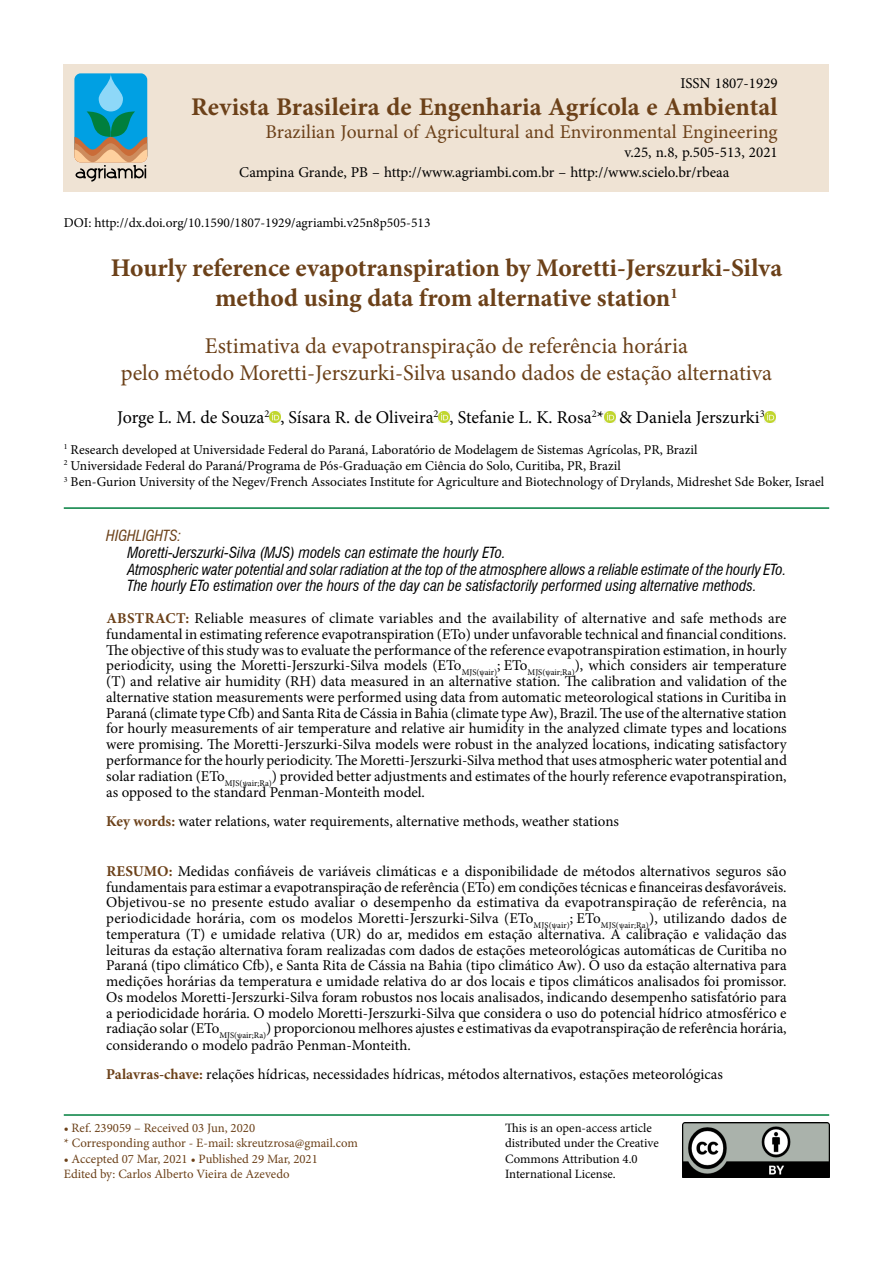
<style>
.page{position:relative;width:893px;height:1263px;background:#fff}
.page>*{position:absolute;margin:0;border:0;box-sizing:border-box;transform-origin:0 0}
.t1{font:700 25.5px/30.6px "Minion Pro";letter-spacing:-.005em;color:#6c4119;text-align:center}
.t2{font:22.5px/27px "Minion Pro";color:#6c4119;text-align:center}
.t3{font:19.5px "Minion Pro";color:#6c4119}
.t4{font:18px "Minion Pro";letter-spacing:-.005em;color:#000}
.t5{font:15px/15.8px "Minion Pro";letter-spacing:-.005em;color:#000;text-align:justify}
.t6{font:italic condensed 15px/16.5px "Swiss 721 BT";color:#000}
.t7{font:italic condensed 15px "Swiss 721 BT";color:#6c4119}
.t8{font:13.5px/16.2px "Minion Pro";color:#000}
.t9{font:12.75px/15.3px "Minion Pro";color:#6c4119}
.t10{font:12.75px/15.3px "Minion Pro";letter-spacing:-.005em;color:#000}
.s1{font-weight:700;color:#6c4119}
</style>
<div class="page">
<div style="left:64px;top:64px;width:765px;height:127px;background:#efe3d4"></div>
<img style="left:682px;top:1123px;width:147px;height:55px">
<svg style="left:74px;top:73px;width:73px;height:109px;background:#53a2b4"></svg>
<hr style="left:64px;top:1114px;width:765px;height:2px;background:#007f3e">
<svg style="left:269px;top:412px;width:11px;height:11px"></svg>
<svg style="left:439px;top:412px;width:11px;height:11px"></svg>
<svg style="left:604px;top:412px;width:11px;height:11px"></svg>
<svg style="left:765px;top:412px;width:11px;height:11px"></svg>
<hr style="left:64px;top:507px;width:765px;height:2px;background:#007f3e">
<p class="t5" style="left:680px;top:76px;width:99px">ISSN 1807-1929</p>
<h1 class="t1" style="left:191px;top:91px;width:588px">Revista Brasileira de Engenharia Agrícola e Ambiental</h1>
<h3 class="t3" style="left:265px;top:119px;width:514px">Brazilian Journal of Agricultural and Environmental Engineering</h3>
<p class="t5" style="left:624px;top:145px;width:155px">v.25, n.8, p.505-513, 2021</p>
<p class="t5" style="left:239px;top:164px;width:492px">Campina Grande, PB – http://www.agriambi.com.br – http://www.scielo.br/rbeaa</p>
<p class="t8" style="left:64px;top:215px;width:368px">DOI: http://dx.doi.org/10.1590/1807-1929/agriambi.v25n8p505-513</p>
<h1 class="t1" style="left:111px;top:252px;width:673px">Hourly reference evapotranspiration by Moretti-Jerszurki-Silva method using data from alternative station<sup>1</sup></h1>
<h2 class="t2" style="left:121px;top:332px;width:653px">Estimativa da evapotranspiração de referência horária<br>pelo método Moretti-Jerszurki-Silva usando dados de estação alternativa</h2>
<p class="t4" style="left:117px;top:405px;width:649px">Jorge L. M. de Souza<sup>2</sup> , Sísara R. de Oliveira<sup>2</sup> , Stefanie L. K. Rosa<sup>2</sup>* &amp; Daniela Jerszurki<sup>3</sup></p>
<p class="t8" style="left:64px;top:441px;width:762px"><sup>1</sup> Research developed at Universidade Federal do Paraná, Laboratório de Modelagem de Sistemas Agrícolas, PR, Brazil<br><sup>2</sup> Universidade Federal do Paraná/Programa de Pós-Graduação em Ciência do Solo, Curitiba, PR, Brazil<br><sup>3</sup> Ben-Gurion University of the Negev/French Associates Institute for Agriculture and Biotechnology of Drylands, Midreshet Sde Boker, Israel</p>
<p class="t7" style="left:106px;top:527px;width:76px">HIGHLIGHTS:</p>
<p class="t6" style="left:128px;top:544px;width:660px">Moretti-Jerszurki-Silva (MJS) models can estimate the hourly ETo.<br>Atmospheric water potential and solar radiation at the top of the atmosphere allows a reliable estimate of the hourly ETo.<br>The hourly ETo estimation over the hours of the day can be satisfactorily performed using alternative methods.</p>
<p class="t5" style="left:106px;top:611px;width:682px"><span class="s1">ABSTRACT:</span> Reliable measures of climate variables and the availability of alternative and safe methods are fundamental in estimating reference evapotranspiration (ETo) under unfavorable technical and financial conditions.<br>The objective of this study was to evaluate the performance of the reference evapotranspiration estimation, in hourly periodicity, using the Moretti-Jerszurki-Silva models (ETo<sub>MJS(ψair)</sub>; ETo<sub>MJS(ψair;Ra)</sub>), which considers air temperature (T) and relative air humidity (RH) data measured in an alternative station. The calibration and validation of the alternative station measurements were performed using data from automatic meteorological stations in Curitiba in Paraná (climate type Cfb) and Santa Rita de Cássia in Bahia (climate type Aw), Brazil. The use of the alternative station for hourly measurements of air temperature and relative air humidity in the analyzed climate types and locations were promising. The Moretti-Jerszurki-Silva models were robust in the analyzed locations, indicating satisfactory performance for the hourly periodicity. The Moretti-Jerszurki-Silva method that uses atmospheric water potential and solar radiation (ETo<sub>MJS(ψair;Ra)</sub>) provided better adjustments and estimates of the hourly reference evapotranspiration, as opposed to the standard Penman-Monteith model.</p>
<p class="t5" style="left:106px;top:814px;width:514px"><span class="s1">Key words:</span> water relations, water requirements, alternative methods, weather stations</p>
<p class="t5" style="left:106px;top:863px;width:682px"><span class="s1">RESUMO:</span> Medidas confiáveis de variáveis climáticas e a disponibilidade de métodos alternativos seguros são fundamentais para estimar a evapotranspiração de referência (ETo) em condições técnicas e financeiras desfavoráveis.<br>Objetivou-se no presente estudo avaliar o desempenho da estimativa da evapotranspiração de referência, na periodicidade horária, com os modelos Moretti-Jerszurki-Silva (ETo<sub>MJS(ψair)</sub>; ETo<sub>MJS(ψair;Ra)</sub>), utilizando dados de temperatura (T) e umidade relativa (UR) do ar, medidos em estação alternativa. A calibração e validação das leituras da estação alternativa foram realizadas com dados de estações meteorológicas automáticas de Curitiba no Paraná (tipo climático Cfb), e Santa Rita de Cássia na Bahia (tipo climático Aw). O uso da estação alternativa para medições horárias da temperatura e umidade relativa do ar dos locais e tipos climáticos analisados foi promissor.<br>Os modelos Moretti-Jerszurki-Silva foram robustos nos locais analisados, indicando desempenho satisfatório para a periodicidade horária. O modelo Moretti-Jerszurki-Silva que considera o uso do potencial hídrico atmosférico e radiação solar (ETo<sub>MJS(ψair;Ra)</sub>) proporcionou melhores ajustes e estimativas da evapotranspiração de referência horária, considerando o modelo padrão Penman-Monteith.</p>
<p class="t5" style="left:106px;top:1067px;width:618px"><span class="s1">Palavras-chave:</span> relações hídricas, necessidades hídricas, métodos alternativos, estações meteorológicas</p>
<p class="t9" style="left:64px;top:1120px;width:296px">• Ref. 239059 – Received 03 Jun, 2020<br>* Corresponding author - E-mail: skreutzrosa@gmail.com</p>
<p class="t9" style="left:64px;top:1151px;width:256px">• Accepted 07 Mar, 2021 • Published 29 Mar, 2021<br>Edited by: Carlos Alberto Vieira de Azevedo</p>
<p class="t10" style="left:505px;top:1120px;width:155px">This is an open-access article distributed under the Creative<br>Commons Attribution 4.0<br>International License.</p>
</div>
